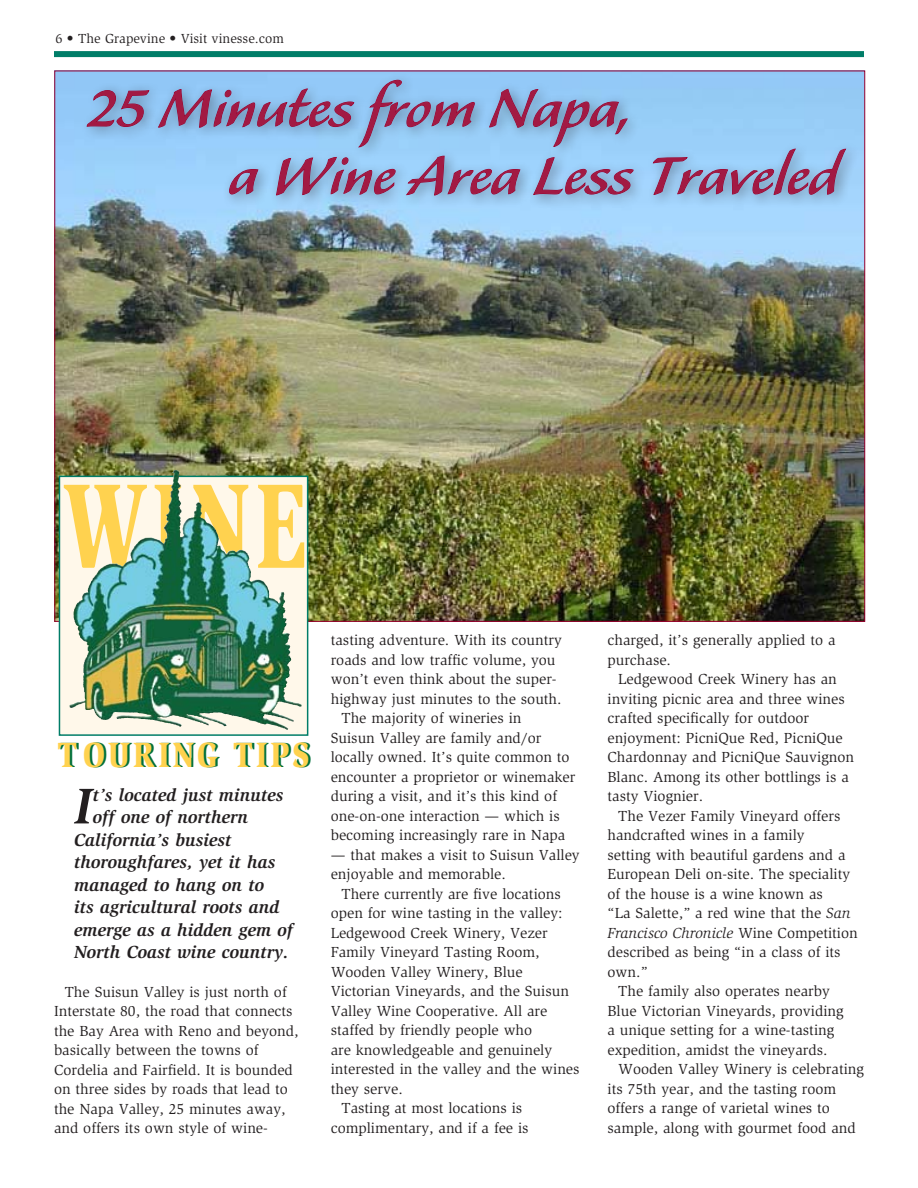
<style>
.page{position:relative;width:918px;height:1188px;background:#fff}
.page>*{position:absolute;margin:0;border:0;box-sizing:border-box;transform-origin:0 0}
.t1{font:67.5px/67.5px "Alexa Std";color:#a21a43}
.t2{font:italic 700 51.6px "Slimbach Std";color:#231f20}
.t3{font:900 36px "Slimbach Std";letter-spacing:.105em;color:#00703c;scale:.84 1}
.t4{font:italic 700 18px "Slimbach Std";color:#231f20}
.t5{font:15px/19.5px "Slimbach Std";color:#231f20}
.t6{font:italic 15px "Slimbach Std";color:#231f20}
.t7{font:13.5px "Slimbach Std";color:#231f20}
.s1{color:#ffd24f}
.s2{font-style:italic}
.s3{font-style:normal}
</style>
<div class="page">
<div style="left:54px;top:51px;width:810px;height:6px;background:#007d68"></div>
<img style="left:56px;top:73px;width:807px;height:547px">
<img style="left:61px;top:478px;width:245px;height:256px">
<svg style="left:64px;top:485px;width:83px;height:83px;background:#fae194"></svg>
<svg style="left:155px;top:485px;width:26px;height:83px"></svg>
<svg style="left:193px;top:485px;width:55px;height:83px;background:#b6c38e"></svg>
<svg style="left:258px;top:485px;width:46px;height:83px;background:#ffe397"></svg>
<div style="left:59px;top:476px;width:249px;height:260px;border:1px solid #007d68"></div>
<img style="left:122px;top:470px;width:53px;height:96px">
<div style="left:78px;top:71px;width:780px;height:138px;background:#231f20;opacity:.5"></div>
<svg style="left:86px;top:90px;width:63px;height:37px;background:#899bc6"></svg>
<svg style="left:158px;top:80px;width:317px;height:68px;background:#8eb0db"></svg>
<svg style="left:489px;top:89px;width:139px;height:58px;background:#8eabd3"></svg>
<svg style="left:229px;top:169px;width:30px;height:26px"></svg>
<svg style="left:276px;top:157px;width:120px;height:39px;background:#91a4ca"></svg>
<svg style="left:406px;top:155px;width:115px;height:41px;background:#94aad1"></svg>
<svg style="left:533px;top:157px;width:101px;height:38px;background:#95aad1"></svg>
<svg style="left:653px;top:148px;width:193px;height:47px;background:#94acd3"></svg>
<p class="t7" style="left:56px;top:31px;width:230px">6 • The Grapevine • Visit vinesse.com</p>
<h1 class="t1" style="left:228px;top:77px;width:610px;text-indent:-141px">25 Minutes from Napa,<br>a Wine Area Less Traveled</h1>
<h3 class="t3" style="left:60px;top:733px;width:299px">TOURING <span class="s1">TIPS</span></h3>
<h2 class="t2" style="left:74px;top:776px;width:19px">I</h2>
<p class="t4" style="left:93px;top:784px;width:192px">t’s located just minutes</p>
<p class="t4" style="left:93px;top:807px;width:157px">off one of northern</p>
<p class="t4" style="left:74px;top:829px;width:159px">California’s busiest</p>
<p class="t4" style="left:74px;top:852px;width:203px">thoroughfares, yet it has</p>
<p class="t4" style="left:74px;top:874px;width:191px">managed to hang on to</p>
<p class="t4" style="left:74px;top:897px;width:207px">its agricultural roots and</p>
<p class="t4" style="left:74px;top:919px;width:221px">emerge as a hidden gem of</p>
<p class="t4" style="left:74px;top:942px;width:216px">North Coast wine country.</p>
<p class="t5" style="left:54px;top:982px;width:246px;text-indent:11px">The Suisun Valley is just north of Interstate 80, the road that connects the Bay Area with Reno and beyond, basically between the towns of Cordelia and Fairfield. It is bounded on three sides by roads that lead to the Napa Valley, 25 minutes away, and offers its own style of wine-</p>
<p class="t5" style="left:331px;top:631px;width:233px">tasting adventure. With its country</p>
<p class="t5" style="left:331px;top:650px;width:226px">roads and low traffic volume, you</p>
<p class="t5" style="left:331px;top:670px;width:227px">won’t even think about the super-</p>
<p class="t5" style="left:331px;top:689px;width:232px">highway just minutes to the south.</p>
<p class="t5" style="left:342px;top:709px;width:181px">The majority of wineries in</p>
<p class="t5" style="left:331px;top:728px;width:212px">Suisun Valley are family and/or</p>
<p class="t5" style="left:331px;top:748px;width:240px">locally owned. It’s quite common to</p>
<p class="t5" style="left:331px;top:767px;width:246px">encounter a proprietor or winemaker</p>
<p class="t5" style="left:331px;top:787px;width:228px">during a visit, and it’s this kind of</p>
<p class="t5" style="left:331px;top:806px;width:231px">one-on-one interaction — which is</p>
<p class="t5" style="left:331px;top:826px;width:236px">becoming increasingly rare in Napa</p>
<p class="t5" style="left:331px;top:845px;width:251px">— that makes a visit to Suisun Valley enjoyable and memorable.</p>
<p class="t5" style="left:342px;top:884px;width:221px">There currently are five locations</p>
<p class="t5" style="left:331px;top:904px;width:233px">open for wine tasting in the valley:</p>
<p class="t5" style="left:331px;top:923px;width:218px">Ledgewood Creek Winery, Vezer</p>
<p class="t5" style="left:331px;top:943px;width:210px">Family Vineyard Tasting Room,</p>
<p class="t5" style="left:331px;top:962px;width:193px">Wooden Valley Winery, Blue</p>
<p class="t5" style="left:331px;top:982px;width:240px">Victorian Vineyards, and the Suisun</p>
<p class="t5" style="left:331px;top:1001px;width:218px">Valley Wine Cooperative. All are</p>
<p class="t5" style="left:331px;top:1021px;width:203px">staffed by friendly people who</p>
<p class="t5" style="left:331px;top:1040px;width:223px">are knowledgeable and genuinely</p>
<p class="t5" style="left:331px;top:1060px;width:250px">interested in the valley and the wines</p>
<p class="t5" style="left:331px;top:1079px;width:74px">they serve.</p>
<p class="t5" style="left:342px;top:1099px;width:182px">Tasting at most locations is</p>
<p class="t5" style="left:331px;top:1118px;width:199px">complimentary, and if a fee is</p>
<p class="t5" style="left:608px;top:631px;width:230px">charged, it’s generally applied to a purchase.</p>
<p class="t5" style="left:608px;top:670px;width:248px;text-indent:11px">Ledgewood Creek Winery has an inviting picnic area and three wines crafted specifically for outdoor enjoyment: PicniQue Red, PicniQue<br>Chardonnay and PicniQue Sauvignon<br>Blanc. Among its other bottlings is a tasty Viognier.</p>
<p class="t5" style="left:618px;top:806px;width:224px">The Vezer Family Vineyard offers</p>
<p class="t5" style="left:608px;top:826px;width:199px">handcrafted wines in a family</p>
<p class="t5" style="left:608px;top:845px;width:240px">setting with beautiful gardens and a</p>
<p class="t5" style="left:608px;top:865px;width:244px">European Deli on-site. The speciality</p>
<p class="t5" style="left:608px;top:884px;width:217px">of the house is a wine known as</p>
<p class="t5" style="left:608px;top:904px;width:245px">“La Salette,” a red wine that the <span class="s2">San</span></p>
<p class="t6" style="left:608px;top:924px;width:252px">Francisco Chronicle <span class="s3">Wine Competition</span></p>
<p class="t5" style="left:608px;top:943px;width:235px">described as being “in a class of its</p>
<p class="t5" style="left:608px;top:962px;width:42px">own.”</p>
<p class="t5" style="left:618px;top:982px;width:213px">The family also operates nearby</p>
<p class="t5" style="left:608px;top:1001px;width:238px">Blue Victorian Vineyards, providing</p>
<p class="t5" style="left:608px;top:1021px;width:228px">a unique setting for a wine-tasting</p>
<p class="t5" style="left:608px;top:1040px;width:222px">expedition, amidst the vineyards.</p>
<p class="t5" style="left:618px;top:1060px;width:247px">Wooden Valley Winery is celebrating</p>
<p class="t5" style="left:608px;top:1079px;width:230px">its 75th year, and the tasting room</p>
<p class="t5" style="left:608px;top:1099px;width:224px">offers a range of varietal wines to</p>
<p class="t5" style="left:608px;top:1118px;width:250px">sample, along with gourmet food and</p>
</div>
